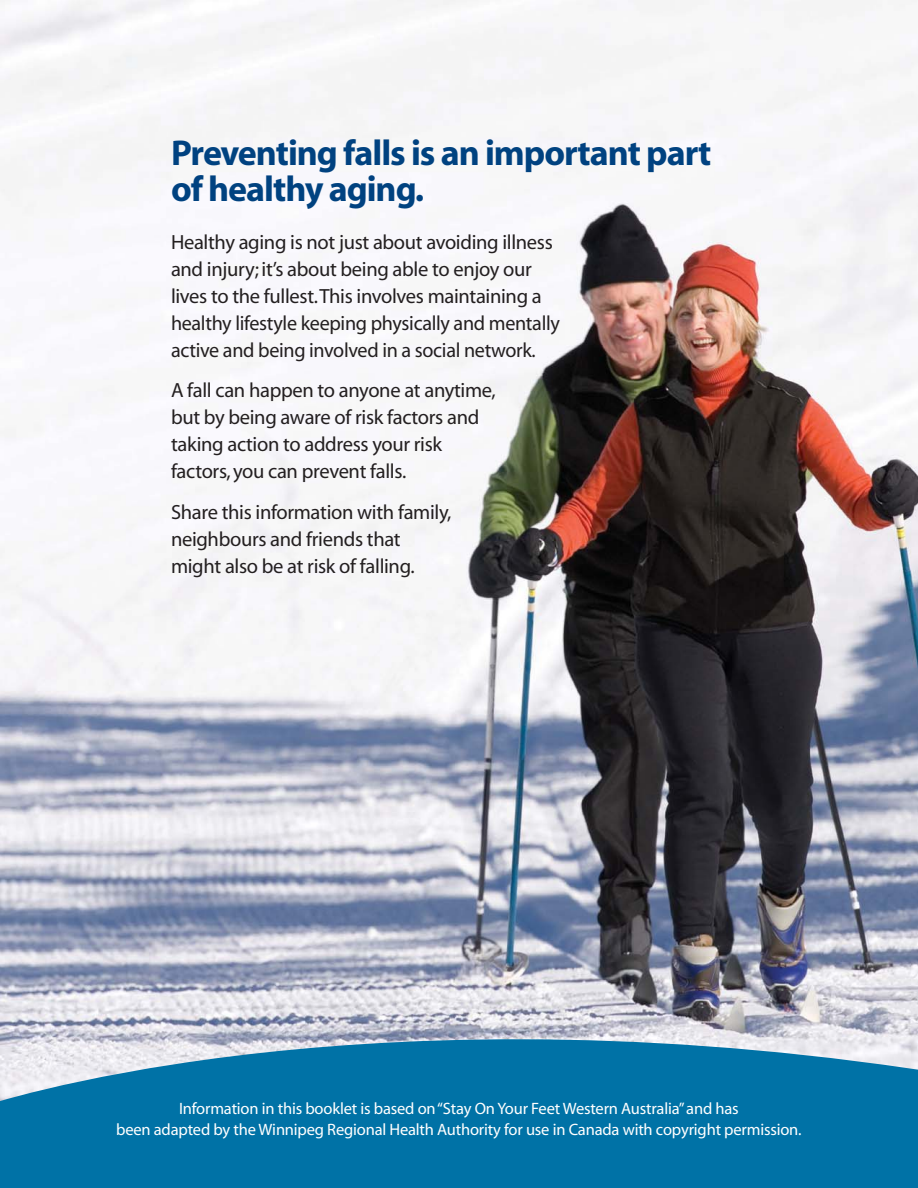
<style>
.page{position:relative;width:918px;height:1188px;background:#fff}
.page>*{position:absolute;margin:0;border:0;box-sizing:border-box;transform-origin:0 0}
.t1{font:700 36px/36px "Myriad";letter-spacing:-.03em;color:#004280}
.t2{font:20.55px/27px "Myriad";letter-spacing:-.015em;color:#231f20}
.t3{font:16.5px/21px "Myriad";letter-spacing:-.01em;color:#fff;text-align:center}
</style>
<div class="page">
<img style="left:0;top:0;width:918px;height:985px">
<svg style="left:0;top:985px;width:918px;height:203px;background:#4590b6"></svg>
<h1 class="t1" style="left:171px;top:138px;width:542px">Preventing falls is an important part of healthy aging.</h1>
<p class="t2" style="left:171px;top:230px;width:390px">Healthy aging is not just about avoiding illness and injury; it’s about being able to enjoy our lives to the fullest. This involves maintaining a healthy lifestyle keeping physically and mentally active and being involved in a social network.</p>
<p class="t2" style="left:171px;top:378px;width:326px">A fall can happen to anyone at anytime, but by being aware of risk factors and taking action to address your risk factors, you can prevent falls.</p>
<p class="t2" style="left:171px;top:500px;width:282px">Share this information with family, neighbours and friends that might also be at risk of falling.</p>
<p class="t3" style="left:116px;top:1099px;width:687px">Information in this booklet is based on “Stay On Your Feet Western Australia” and has<br>been adapted by the Winnipeg Regional Health Authority for use in Canada with copyright permission.</p>
</div>
